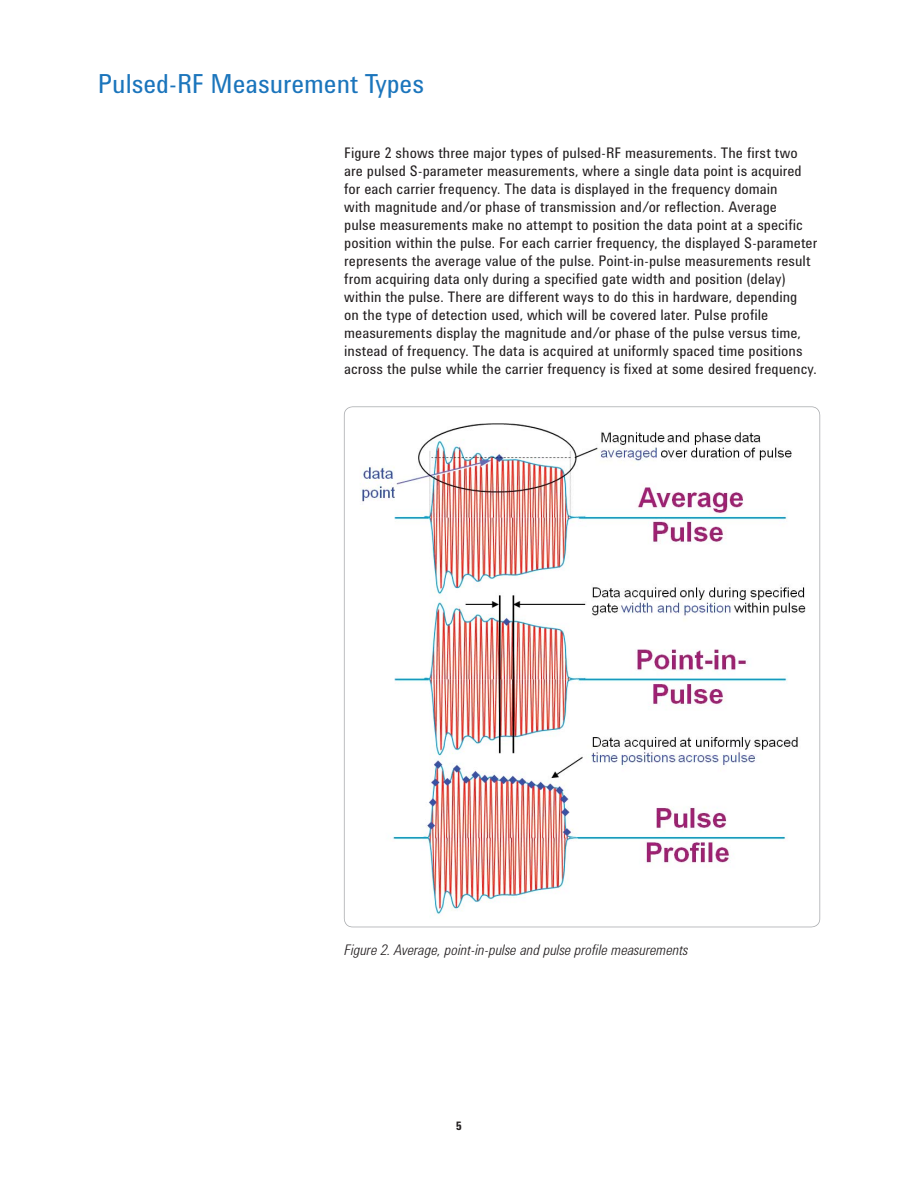
<style>
.page{position:relative;width:918px;height:1188px;background:#fff}
.page>*{position:absolute;margin:0;border:0;box-sizing:border-box;transform-origin:0 0}
.t1{font:27px "Agilent Condensed CFF";color:#1b75bc}
.t2{font:15px/18px "Agilent Condensed CFF";color:#231f20}
.t3{font:italic 300 15px "Agilent Condensed CFF";color:#231f20}
.t4{font:700 12px "Agilent Condensed CFF";color:#231f20}
</style>
<div class="page">
<img style="left:344px;top:406px;width:476px;height:521px">
<h1 class="t1" style="left:98px;top:74px;width:328px">Pulsed-RF Measurement Types</h1>
<p class="t2" style="left:344px;top:146px;width:474px">Figure 2 shows three major types of pulsed-RF measurements. The first two are pulsed S-parameter measurements, where a single data point is acquired for each carrier frequency. The data is displayed in the frequency domain<br>with magnitude and/or phase of transmission and/or reflection. Average<br>pulse measurements make no attempt to position the data point at a specific position within the pulse. For each carrier frequency, the displayed S-parameter represents the average value of the pulse. Point-in-pulse measurements result from acquiring data only during a specified gate width and position (delay) within the pulse. There are different ways to do this in hardware, depending<br>on the type of detection used, which will be covered later. Pulse profile measurements display the magnitude and/or phase of the pulse versus time, instead of frequency. The data is acquired at uniformly spaced time positions across the pulse while the carrier frequency is fixed at some desired frequency.</p>
<p class="t3" style="left:344px;top:944px;width:345px">Figure 2. Average, point-in-pulse and pulse profile measurements</p>
<p class="t4" style="left:456px;top:1122px;width:7px">5</p>
</div>
